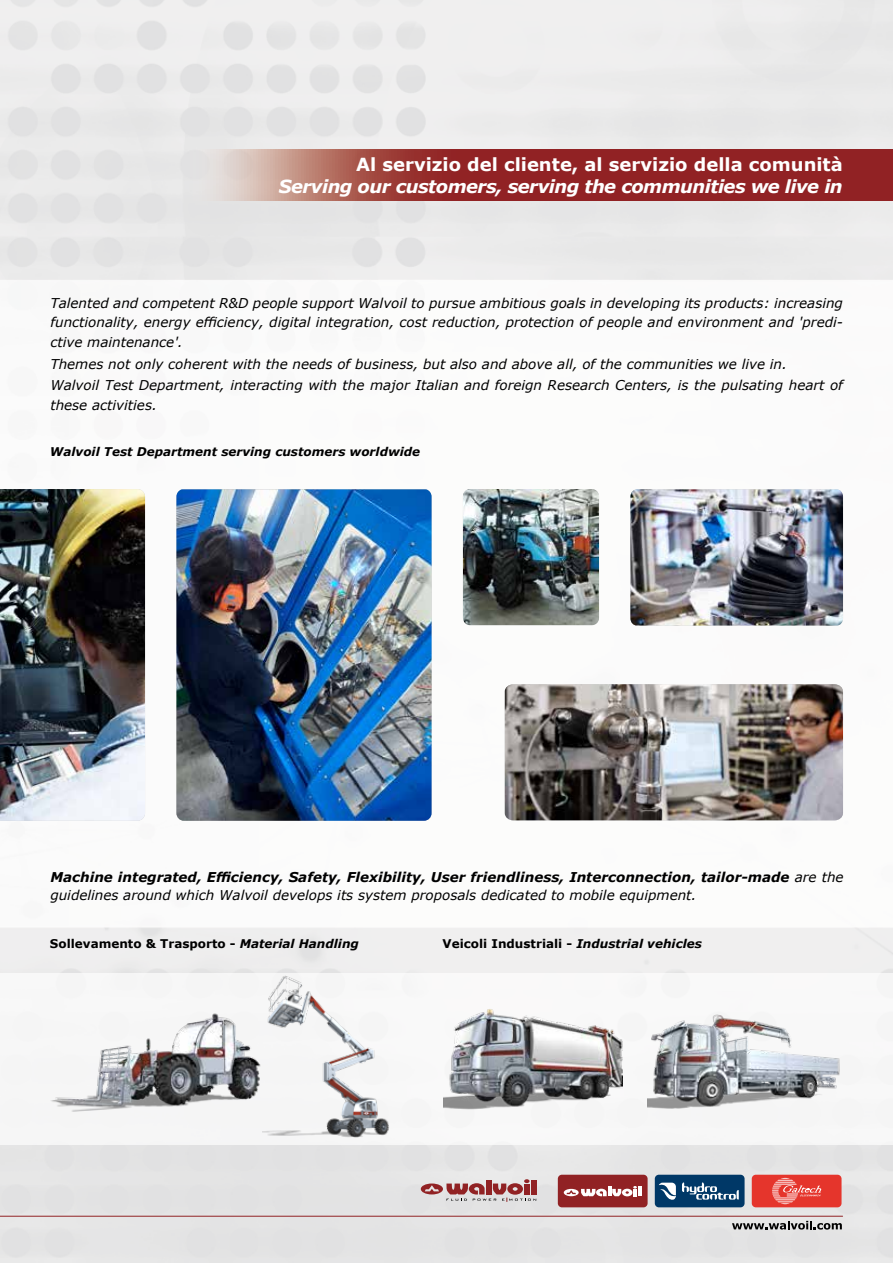
<style>
.page{position:relative;width:893px;height:1263px;background:#fff}
.page>*{position:absolute;margin:0;border:0;box-sizing:border-box;transform-origin:0 0}
.t1{font:italic 700 18px "Verdana";letter-spacing:-.03em;color:#fff}
.t2{font:700 18px "Verdana";color:#fff}
.t3{font:italic 13.5px/19.5px "Verdana";color:#000;text-align:justify}
.t4{font:italic 700 13.5px/18px "Verdana";color:#000}
.t5{font:700 12px "Verdana";color:#000}
.t6{font:italic 700 12px "Verdana";color:#000}
.s1{font-weight:400}
.s2{font-style:italic}
</style>
<div class="page">
<img style="left:0;top:0;width:893px;height:1263px">
<div style="left:558px;top:1175px;width:90px;height:32px;background:#912224;border-radius:4px"></div>
<svg style="left:564px;top:1186px;width:77px;height:10px"></svg>
<div style="left:655px;top:1175px;width:90px;height:32px;background:#003867;border-radius:4px"></div>
<svg style="left:659px;top:1183px;width:17px;height:17px"></svg>
<svg style="left:682px;top:1182px;width:57px;height:17px"></svg>
<div style="left:752px;top:1175px;width:89px;height:32px;background:#e5352c;border-radius:4px"></div>
<svg style="left:772px;top:1178px;width:50px;height:26px"></svg>
<hr style="left:0;top:1216px;width:843px;height:1px;background:#912224">
<svg style="left:421px;top:1179px;width:115px;height:23px;background:#c1999a"></svg>
<svg style="left:732px;top:1221px;width:110px;height:8px"></svg>
<div style="left:0;top:973px;width:893px;height:172px;background:#f7f7f7"></div>
<svg style="left:184px;top:150px;width:709px;height:50px;background:#a14644"></svg>
<img style="left:463px;top:489px;width:136px;height:136px">
<img style="left:0;top:489px;width:145px;height:332px">
<img style="left:176px;top:489px;width:256px;height:332px">
<img style="left:505px;top:684px;width:338px;height:136px">
<img style="left:630px;top:489px;width:213px;height:136px">
<img style="left:51px;top:1013px;width:210px;height:98px">
<img style="left:262px;top:975px;width:127px;height:163px">
<img style="left:443px;top:1009px;width:179px;height:101px">
<img style="left:648px;top:1014px;width:192px;height:95px">
<h1 class="t2" style="left:356px;top:152px;width:488px">Al servizio del cliente, al servizio della comunità</h1>
<h1 class="t1" style="left:279px;top:173px;width:565px">Serving our customers, serving the communities we live in</h1>
<p class="t3" style="left:50px;top:293px;width:794px">Talented and competent R&amp;D people support Walvoil to pursue ambitious goals in developing its products: increasing functionality, energy efficiency, digital integration, cost reduction, protection of people and environment and 'predi&shy;ctive maintenance'.</p>
<p class="t3" style="left:50px;top:353px;width:794px;line-height:21.6px">Themes not only coherent with the needs of business, but also and above all, of the communities we live in.<br>Walvoil Test Department, interacting with the major Italian and foreign Research Centers, is the pulsating heart of</p>
<p class="t3" style="left:50px;top:395px;width:108px">these activities.</p>
<p class="t6" style="left:50px;top:443px;width:372px">Walvoil Test Department serving customers worldwide</p>
<p class="t4" style="left:50px;top:868px;width:795px">Machine integrated, Efficiency, Safety, Flexibility, User friendliness, Interconnection, tailor-made <span class="s1">are the guidelines around which Walvoil develops its system proposals dedicated to mobile equipment.</span></p>
<p class="t5" style="left:50px;top:935px;width:311px">Sollevamento &amp; Trasporto - <span class="s2">Material Handling</span></p>
<p class="t5" style="left:443px;top:935px;width:261px">Veicoli Industriali - <span class="s2">Industrial vehicles</span></p>
</div>
